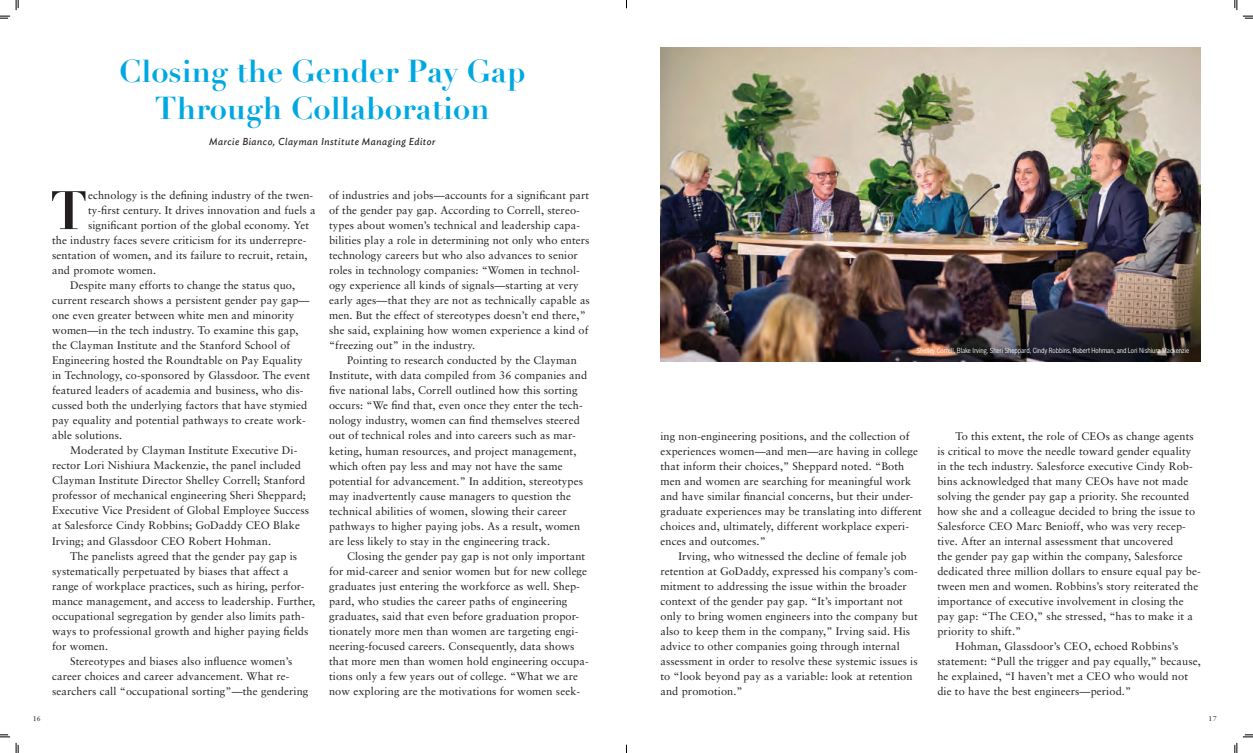
<style>
.page{position:relative;width:1253px;height:753px;background:#fff}
.page>*{position:absolute;margin:0;border:0;box-sizing:border-box;transform-origin:0 0}
.t1{font:700 53.1px "Didot";color:#231f20}
.t2{font:700 31px/37.2px "Didot";color:#00a8e2;text-align:center}
.t3{font:11px/15px "Sabon";letter-spacing:.01em;color:#231f20}
.t4{font:italic 10px "Ideal Sans";letter-spacing:.05em;color:#231f20}
.t5{font:7px "Benton Gothic Cond";letter-spacing:-.01em;color:#fff}
.t6{font:7px "Sabon";color:#231f20}
</style>
<div class="page">
<img style="left:660px;top:48px;width:540px;height:313px">
<svg style="left:0;top:734px;width:19px;height:18px"></svg>
<svg style="left:0;top:0;width:19px;height:19px"></svg>
<svg style="left:1234px;top:734px;width:18px;height:18px"></svg>
<svg style="left:1234px;top:0;width:18px;height:19px"></svg>
<h2 class="t2" style="left:119px;top:53px;width:407px">Closing the Gender Pay Gap<br>Through Collaboration</h2>
<p class="t4" style="left:209px;top:134px;width:227px">Marcie Bianco, Clayman Institute Managing Editor</p>
<p class="t6" style="left:33px;top:713px;width:10px">16</p>
<h1 class="t1" style="left:50px;top:177px;width:39px">T</h1>
<p class="t3" style="left:88px;top:187px;width:227px">echnology is the defining industry of the twen-</p>
<p class="t3" style="left:88px;top:202px;width:229px">ty-first century. It drives innovation and fuels a</p>
<p class="t3" style="left:88px;top:217px;width:223px">significant portion of the global economy. Yet</p>
<p class="t3" style="left:52px;top:232px;width:256px">the industry faces severe criticism for its underrepre-</p>
<p class="t3" style="left:52px;top:247px;width:257px">sentation of women, and its failure to recruit, retain,</p>
<p class="t3" style="left:52px;top:262px;width:105px">and promote women.</p>
<p class="t3" style="left:70px;top:277px;width:226px">Despite many efforts to change the status quo,</p>
<p class="t3" style="left:52px;top:292px;width:259px">current research shows a persistent gender pay gap—</p>
<p class="t3" style="left:52px;top:307px;width:244px">one even greater between white men and minority</p>
<p class="t3" style="left:52px;top:322px;width:248px">women—in the tech industry. To examine this gap,</p>
<p class="t3" style="left:52px;top:337px;width:240px">the Clayman Institute and the Stanford School of</p>
<p class="t3" style="left:52px;top:352px;width:252px">Engineering hosted the Roundtable on Pay Equality</p>
<p class="t3" style="left:52px;top:367px;width:259px">in Technology, co-sponsored by Glassdoor. The event</p>
<p class="t3" style="left:52px;top:382px;width:253px">featured leaders of academia and business, who dis-</p>
<p class="t3" style="left:52px;top:397px;width:256px">cussed both the underlying factors that have stymied</p>
<p class="t3" style="left:52px;top:412px;width:255px">pay equality and potential pathways to create work-</p>
<p class="t3" style="left:52px;top:427px;width:72px">able solutions.</p>
<p class="t3" style="left:70px;top:442px;width:229px">Moderated by Clayman Institute Executive Di-</p>
<p class="t3" style="left:52px;top:457px;width:250px">rector Lori Nishiura Mackenzie, the panel included</p>
<p class="t3" style="left:52px;top:472px;width:255px">Clayman Institute Director Shelley Correll; Stanford</p>
<p class="t3" style="left:52px;top:487px;width:255px">professor of mechanical engineering Sheri Sheppard;</p>
<p class="t3" style="left:52px;top:502px;width:258px">Executive Vice President of Global Employee Success</p>
<p class="t3" style="left:52px;top:517px;width:249px">at Salesforce Cindy Robbins; GoDaddy CEO Blake</p>
<p class="t3" style="left:52px;top:532px;width:220px">Irving; and Glassdoor CEO Robert Hohman.</p>
<p class="t3" style="left:70px;top:547px;width:228px">The panelists agreed that the gender pay gap is</p>
<p class="t3" style="left:52px;top:563px;width:238px">systematically perpetuated by biases that affect a</p>
<p class="t3" style="left:52px;top:578px;width:254px">range of workplace practices, such as hiring, perfor-</p>
<p class="t3" style="left:52px;top:593px;width:264px">mance management, and access to leadership. Further,</p>
<p class="t3" style="left:52px;top:608px;width:254px">occupational segregation by gender also limits path-</p>
<p class="t3" style="left:52px;top:623px;width:258px">ways to professional growth and higher paying fields</p>
<p class="t3" style="left:52px;top:638px;width:57px">for women.</p>
<p class="t3" style="left:70px;top:653px;width:224px">Stereotypes and biases also influence women’s</p>
<p class="t3" style="left:52px;top:668px;width:239px">career choices and career advancement. What re-</p>
<p class="t3" style="left:52px;top:683px;width:258px">searchers call “occupational sorting”—the gendering</p>
<p class="t3" style="left:329px;top:188px;width:262px">of industries and jobs—accounts for a significant part of the gender pay gap. According to Correll, stereo&shy;types about women’s technical and leadership capa&shy;bilities play a role in determining not only who enters technology careers but who also advances to senior roles in technology companies: “Women in technol&shy;ogy experience all kinds of signals—starting at very early ages—that they are not as technically capable as men. But the effect of stereotypes doesn’t end there,” she said, explaining how women experience a kind of “freezing out” in the industry.</p>
<p class="t3" style="left:329px;top:353px;width:259px;text-indent:18px">Pointing to research conducted by the Clayman Institute, with data compiled from 36 companies and five national labs, Correll outlined how this sorting occurs: “We find that, even once they enter the tech&shy;nology industry, women can find themselves steered out of technical roles and into careers such as mar&shy;keting, human resources, and project management, which often pay less and may not have the same potential for advancement.” In addition, stereotypes may inadvertently cause managers to question the technical abilities of women, slowing their career pathways to higher paying jobs. As a result, women are less likely to stay in the engineering track.</p>
<p class="t3" style="left:329px;top:548px;width:261px;text-indent:18px">Closing the gender pay gap is not only important for mid-career and senior women but for new college graduates just entering the workforce as well. Shep&shy;pard, who studies the career paths of engineering graduates, said that even before graduation propor&shy;tionately more men than women are targeting engi&shy;neering-focused careers. Consequently, data shows that more men than women hold engineering occupa&shy;tions only a few years out of college. “What we are now exploring are the motivations for women seek-</p>
<p class="t5" style="left:916px;top:346px;width:274px">Shelley Correll, Blake Irving, Sheri Sheppard, Cindy Robbins, Robert Hohman, and Lori Nishiura Mackenzie</p>
<p class="t3" style="left:660px;top:428px;width:263px">ing non-engineering positions, and the collection of experiences women—and men—are having in college that inform their choices,” Sheppard noted. “Both men and women are searching for meaningful work and have similar financial concerns, but their under&shy;graduate experiences may be translating into different choices and, ultimately, different workplace experi&shy;ences and outcomes.”</p>
<p class="t3" style="left:660px;top:548px;width:259px;text-indent:18px">Irving, who witnessed the decline of female job retention at GoDaddy, expressed his company’s com&shy;mitment to addressing the issue within the broader context of the gender pay gap. “It’s important not only to bring women engineers into the company but also to keep them in the company,” Irving said. His advice to other companies going through internal assessment in order to resolve these systemic issues is to “look beyond pay as a variable: look at retention and promotion.”</p>
<p class="t3" style="left:955px;top:428px;width:240px">To this extent, the role of CEOs as change agents</p>
<p class="t3" style="left:937px;top:443px;width:255px">is critical to move the needle toward gender equality</p>
<p class="t3" style="left:937px;top:458px;width:257px">in the tech industry. Salesforce executive Cindy Rob-</p>
<p class="t3" style="left:937px;top:473px;width:252px">bins acknowledged that many CEOs have not made</p>
<p class="t3" style="left:937px;top:488px;width:253px">solving the gender pay gap a priority. She recounted</p>
<p class="t3" style="left:937px;top:503px;width:259px">how she and a colleague decided to bring the issue to</p>
<p class="t3" style="left:937px;top:518px;width:250px">Salesforce CEO Marc Benioff, who was very recep-</p>
<p class="t3" style="left:937px;top:533px;width:237px">tive. After an internal assessment that uncovered</p>
<p class="t3" style="left:937px;top:548px;width:247px">the gender pay gap within the company, Salesforce</p>
<p class="t3" style="left:937px;top:563px;width:265px">dedicated three million dollars to ensure equal pay be-</p>
<p class="t3" style="left:937px;top:578px;width:262px">tween men and women. Robbins’s story reiterated the</p>
<p class="t3" style="left:937px;top:593px;width:248px">importance of executive involvement in closing the</p>
<p class="t3" style="left:937px;top:608px;width:257px">pay gap: “The CEO,” she stressed, “has to make it a</p>
<p class="t3" style="left:937px;top:623px;width:85px">priority to shift.”</p>
<p class="t3" style="left:955px;top:638px;width:224px">Hohman, Glassdoor’s CEO, echoed Robbins’s</p>
<p class="t3" style="left:937px;top:653px;width:265px">statement: “Pull the trigger and pay equally,” because,</p>
<p class="t3" style="left:937px;top:668px;width:252px">he explained, “I haven’t met a CEO who would not</p>
<p class="t3" style="left:937px;top:683px;width:195px">die to have the best engineers—period.”</p>
<p class="t6" style="left:1208px;top:713px;width:10px">17</p>
</div>
